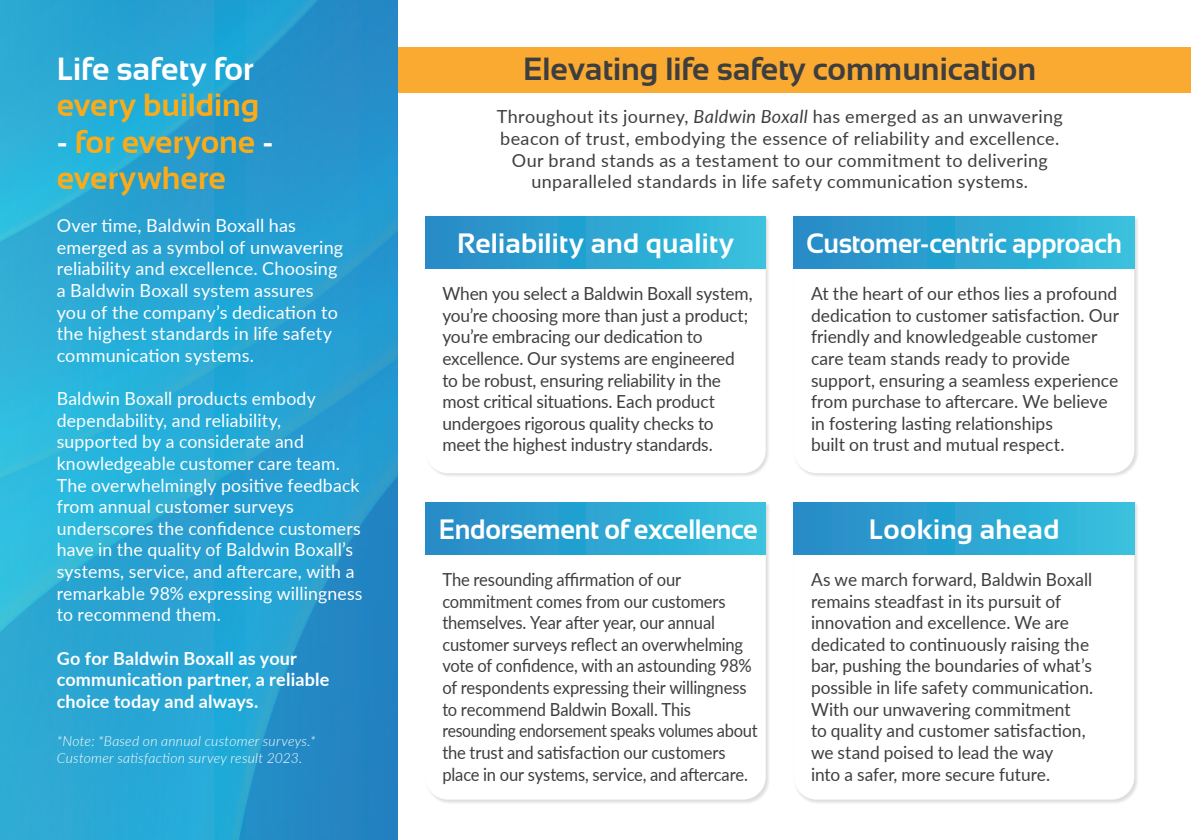
<style>
.page{position:relative;width:1191px;height:840px;background:#fff}
.page>*{position:absolute;margin:0;border:0;box-sizing:border-box;transform-origin:0 0}
.t1{font:700 32px/36.2px "Sansation";letter-spacing:-.005em;color:#faab1a}
.t2{font:700 32px "Sansation";color:#3e3e3f}
.t3{font:700 32px "Sansation";color:#fff}
.t4{font:700 28px "Sansation";letter-spacing:-.01em;color:#fff}
.t5{font:700 28px "Sansation";letter-spacing:-.01em;color:#fff;scale:.95 1}
.t6{font:700 28px "Sansation";letter-spacing:-.01em;color:#fff;scale:.96 1}
.t7{font:18px/21.6px "Lato";letter-spacing:-.005em;color:#3e3e3f;scale:.96 1}
.t8{font:18px/21.6px "Lato";letter-spacing:.01em;color:#fff}
.t9{font:18px/21.6px "Lato";letter-spacing:-.005em;color:#3e3e3f;scale:.92 1}
.t10{font:18px/21.6px "Lato";letter-spacing:-.005em;color:#3e3e3f}
.t11{font:18px/21.6px "Lato";letter-spacing:.02em;color:#3e3e3f;text-align:center}
.t12{font:700 18px/21.6px "Lato";letter-spacing:.01em;color:#fff}
.t13{font:italic 300 14px/16.8px "Lato";letter-spacing:.02em;color:#fff}
.s1{color:#fff}
.s2{font-style:italic}
</style>
<div class="page">
<div style="left:386px;top:46px;width:805px;height:46px;background:#faaa31"></div>
<img style="left:0;top:0;width:397px;height:839px">
<div style="left:425px;top:216px;width:345px;height:261px;background:#231f20;opacity:.15"></div>
<svg style="left:425px;top:268px;width:340px;height:205px"></svg>
<div style="left:425px;top:216px;width:340px;height:52px;background:linear-gradient(to right,#2589c6,#34c1de)"></div>
<div style="left:425px;top:501px;width:345px;height:302px;background:#231f20;opacity:.15"></div>
<svg style="left:425px;top:554px;width:340px;height:245px"></svg>
<div style="left:425px;top:502px;width:340px;height:52px;background:linear-gradient(to right,#2589c6,#34c1de)"></div>
<div style="left:793px;top:216px;width:346px;height:261px;background:#231f20;opacity:.15"></div>
<svg style="left:794px;top:268px;width:340px;height:205px"></svg>
<div style="left:794px;top:216px;width:340px;height:52px;background:linear-gradient(to right,#2589c6,#34c1de)"></div>
<div style="left:793px;top:501px;width:346px;height:302px;background:#231f20;opacity:.15"></div>
<svg style="left:794px;top:554px;width:340px;height:245px"></svg>
<div style="left:794px;top:502px;width:340px;height:52px;background:linear-gradient(to right,#2589c6,#34c1de)"></div>
<h1 class="t3" style="left:57px;top:57px;width:198px">Life safety for</h1>
<h1 class="t1" style="left:57px;top:90px;width:204px">every building</h1>
<h1 class="t1" style="left:57px;top:126px;width:218px"><span class="s1">-</span> for everyone <span class="s1">- </span>everywhere</h1>
<p class="t8" style="left:57px;top:214px;width:288px">Over time, Baldwin Boxall has emerged as a symbol of unwavering reliability and excellence. Choosing a Baldwin Boxall system assures you of the company’s dedication to the highest standards in life safety communication systems.</p>
<p class="t8" style="left:57px;top:387px;width:307px">Baldwin Boxall products embody dependability, and reliability, supported by a considerate and knowledgeable customer care team.<br>The overwhelmingly positive feedback from annual customer surveys underscores the confidence customers have in the quality of Baldwin Boxall’s systems, service, and aftercare, with a remarkable 98% expressing willingness to recommend them.</p>
<p class="t12" style="left:57px;top:648px;width:274px">Go for Baldwin Boxall as your communication partner, a reliable choice today and always.</p>
<p class="t13" style="left:57px;top:733px;width:260px">*Note: *Based on annual customer surveys.*<br>Customer satisfaction survey result 2023.</p>
<h1 class="t2" style="left:523px;top:57px;width:514px">Elevating life safety communication</h1>
<p class="t11" style="left:497px;top:105px;width:567px">Throughout its journey, <span class="s2">Baldwin Boxall</span> has emerged as an unwavering beacon of trust, embodying the essence of reliability and excellence.<br>Our brand stands as a testament to our commitment to delivering unparalleled standards in life safety communication systems.</p>
<h2 class="t4" style="left:457px;top:232px;width:278px">Reliability and quality</h2>
<p class="t7" style="left:442px;top:282px;width:325px">When you select a Baldwin Boxall system, you’re choosing more than just a product; you’re embracing our dedication to excellence. Our systems are engineered to be robust, ensuring reliability in the most critical situations. Each product undergoes rigorous quality checks to meet the highest industry standards.</p>
<h2 class="t6" style="left:439px;top:518px;width:334px">Endorsement of excellence</h2>
<p class="t9" style="left:442px;top:567px;width:344px">The resounding affirmation of our commitment comes from our customers themselves. Year after year, our annual customer surveys reflect an overwhelming vote of confidence, with an astounding 98% of respondents expressing their willingness to recommend Baldwin Boxall. This resounding endorsement speaks volumes about the trust and satisfaction our customers place in our systems, service, and aftercare.</p>
<h2 class="t5" style="left:806px;top:232px;width:334px">Customer-centric approach</h2>
<p class="t10" style="left:811px;top:282px;width:309px">At the heart of our ethos lies a profound dedication to customer satisfaction. Our friendly and knowledgeable customer care team stands ready to provide support, ensuring a seamless experience from purchase to aftercare. We believe in fostering lasting relationships<br>built on trust and mutual respect.</p>
<h2 class="t4" style="left:868px;top:513px;width:192px">Looking ahead</h2>
<p class="t7" style="left:811px;top:567px;width:295px">As we march forward, Baldwin Boxall remains steadfast in its pursuit of innovation and excellence. We are dedicated to continuously raising the bar, pushing the boundaries of what’s possible in life safety communication.<br>With our unwavering commitment<br>to quality and customer satisfaction, we stand poised to lead the way<br>into a safer, more secure future.</p>
</div>
